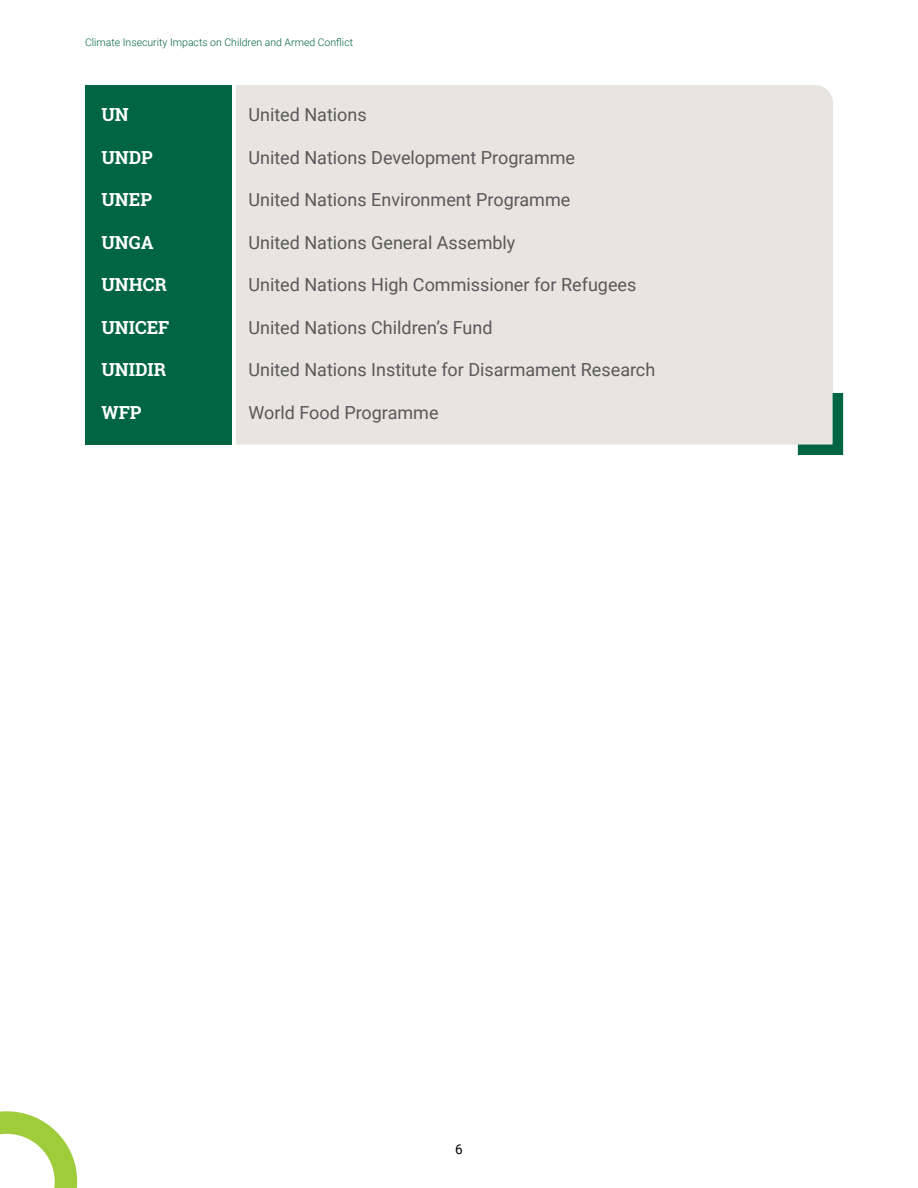
<style>
.page{position:relative;width:918px;height:1188px;background:#fff}
.page>*{position:absolute;margin:0;border:0;box-sizing:border-box;transform-origin:0 0}
.t1{font:18px "Roboto";color:#58595b}
.t2{font:700 18px "Roboto Slab";color:#fff}
.t3{font:13.5px "Roboto";color:#000}
.t4{font:300 10.5px "Roboto";color:#006543}
</style>
<div class="page">
<svg style="left:0;top:1111px;width:77px;height:77px"></svg>
<div style="left:85px;top:85px;width:147px;height:360px;background:#006543"></div>
<div style="left:236px;top:85px;width:597px;height:360px;background:#e8e4e0"></div>
<svg style="left:787px;top:382px;width:57px;height:73px;background:#b0c6bb"></svg>
<p class="t4" style="left:85px;top:35px;width:270px">Climate Insecurity Impacts on Children and Armed Conflict</p>
<p class="t2" style="left:101px;top:102px;width:29px">UN</p>
<p class="t1" style="left:248px;top:102px;width:120px">United Nations</p>
<p class="t2" style="left:101px;top:145px;width:53px">UNDP</p>
<p class="t1" style="left:248px;top:145px;width:328px">United Nations Development Programme</p>
<p class="t2" style="left:101px;top:187px;width:52px">UNEP</p>
<p class="t1" style="left:248px;top:187px;width:323px">United Nations Environment Programme</p>
<p class="t2" style="left:101px;top:230px;width:54px">UNGA</p>
<p class="t1" style="left:248px;top:230px;width:269px">United Nations General Assembly</p>
<p class="t2" style="left:101px;top:272px;width:67px">UNHCR</p>
<p class="t1" style="left:248px;top:272px;width:389px">United Nations High Commissioner for Refugees</p>
<p class="t2" style="left:101px;top:315px;width:70px">UNICEF</p>
<p class="t1" style="left:248px;top:315px;width:246px">United Nations Children’s Fund</p>
<p class="t2" style="left:101px;top:357px;width:66px">UNIDIR</p>
<p class="t1" style="left:248px;top:357px;width:408px">United Nations Institute for Disarmament Research</p>
<p class="t2" style="left:101px;top:400px;width:42px">WFP</p>
<p class="t1" style="left:248px;top:400px;width:192px">World Food Programme</p>
<p class="t3" style="left:455px;top:1139px;width:9px">6</p>
</div>
